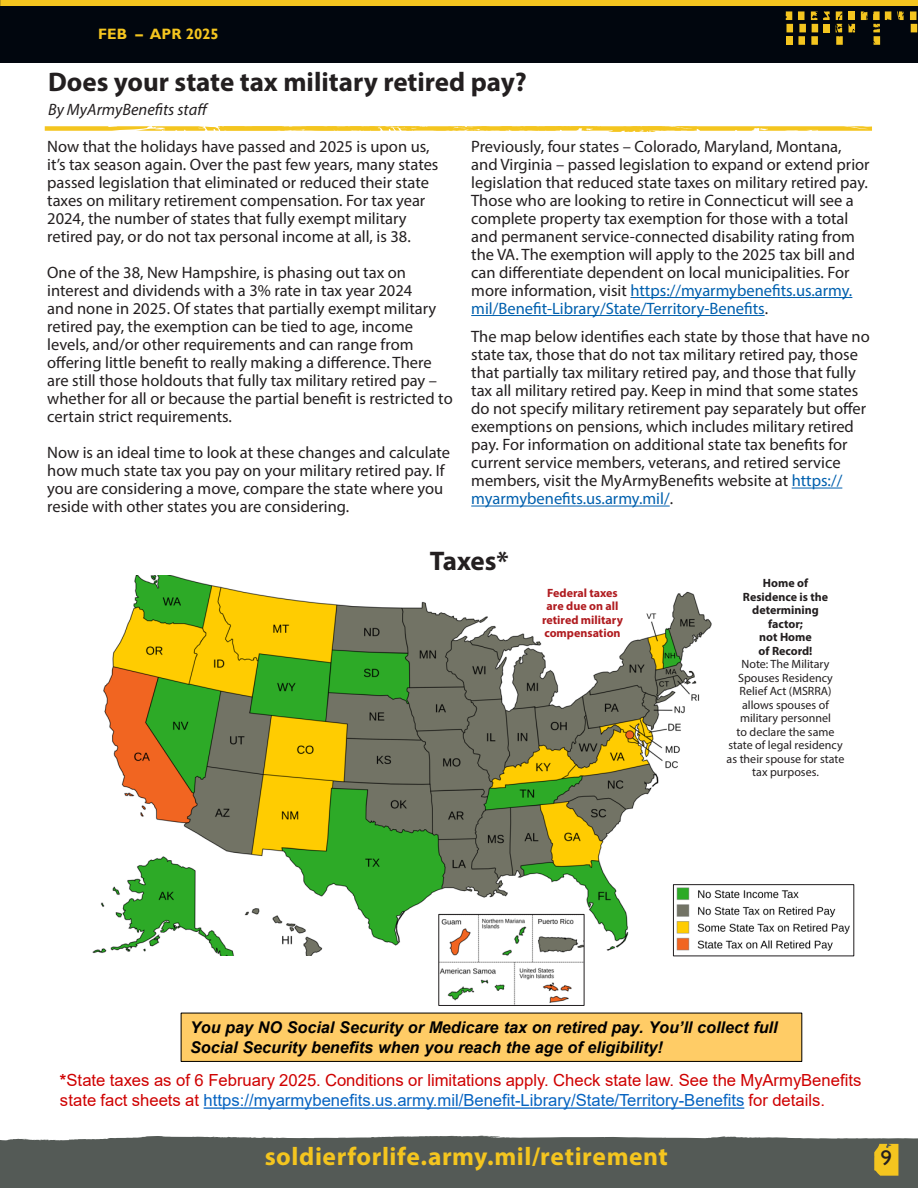
<style>
.page{position:relative;width:918px;height:1188px;background:#fff}
.page>*{position:absolute;margin:0;border:0;box-sizing:border-box;transform-origin:0 0}
.Normal_Paragraph_Style{font:700 27px "Myriad Pro";color:#231f20}
.t1{font:700 25.5px "Myriad Pro";letter-spacing:.02em;color:#f4c51f}
.t2{font:21.15px "Gill Sans";color:#231f20;scale:1.09 1}
.t3{font:16.65px/20px "Arial";color:#cf0000}
.Normal_Paragraph_Style-2{font:16.5px/18px "Myriad Pro";color:#231f20}
.Normal_Paragraph_Style-3{font:italic 16.5px "Myriad Pro";color:#231f20}
.t4{font:italic 700 16.2px/19.5px "Arial";color:#000}
.t5{font:700 15px "Gill Sans";color:#f4c51f}
.Normal_Paragraph_Style-4{font:12px "Myriad Pro";color:#231f20}
.Normal_Paragraph_Style-5{font:700 12px "Myriad Pro";color:#231f20}
.Normal_Paragraph_Style-6{font:700 12px "Myriad Pro";color:#b01b1f}
.s1{color:#0160ae}
.s2{font-weight:700}
.s3{color:#0563c1}
</style>
<div class="page">
<div style="left:0;top:0;width:918px;height:63px;background:#01060e"></div>
<div style="left:0;top:1136px;width:918px;height:52px;background:#545a56"></div>
<svg style="left:874px;top:1144px;width:24px;height:32px"></svg>
<div style="left:1px;top:0;width:917px;height:6px;background:#f4c51f"></div>
<div style="left:911px;top:24px;width:6px;height:8px;background:#f4c51f"></div>
<div style="left:910px;top:11px;width:7px;height:9px;background:#f4c51f"></div>
<div style="left:812px;top:24px;width:6px;height:8px;background:#f4c51f"></div>
<div style="left:811px;top:36px;width:7px;height:9px;background:#f4c51f"></div>
<svg style="left:897px;top:11px;width:7px;height:9px"></svg>
<div style="left:798px;top:36px;width:7px;height:9px;background:#f4c51f"></div>
<div style="left:798px;top:11px;width:7px;height:9px;background:#f4c51f"></div>
<svg style="left:811px;top:11px;width:6px;height:9px"></svg>
<div style="left:799px;top:24px;width:7px;height:8px;background:#f4c51f"></div>
<svg style="left:849px;top:24px;width:6px;height:8px"></svg>
<div style="left:848px;top:11px;width:6px;height:9px;background:#f4c51f"></div>
<svg style="left:786px;top:11px;width:6px;height:9px"></svg>
<svg style="left:861px;top:11px;width:30px;height:34px"></svg>
<svg style="left:823px;top:11px;width:20px;height:34px"></svg>
<div style="left:787px;top:24px;width:6px;height:8px;background:#f4c51f"></div>
<div style="left:786px;top:36px;width:7px;height:9px;background:#f4c51f"></div>
<svg style="left:45px;top:126px;width:827px;height:6px"></svg>
<hr style="left:630px;top:297px;width:222px;height:1px;background:#0160ae">
<hr style="left:471px;top:315px;width:294px;height:1px;background:#0160ae">
<hr style="left:792px;top:488px;width:50px;height:1px;background:#0160ae">
<hr style="left:471px;top:506px;width:199px;height:1px;background:#0160ae">
<img style="left:92px;top:575px;width:620px;height:380px">
<img style="left:675px;top:886px;width:175px;height:68px">
<div style="left:673px;top:884px;width:181px;height:72px;border:1px solid #221f20"></div>
<img style="left:440px;top:916px;width:143px;height:88px">
<div style="left:438px;top:914px;width:147px;height:92px;border:1px solid #221f20"></div>
<div style="left:181px;top:1013px;width:621px;height:48px;background:#fc6"></div>
<div style="left:181px;top:1013px;width:621px;height:49px;border:1px solid #000"></div>
<svg style="left:204px;top:1107px;width:540px;height:2px"></svg>
<p class="t5" style="left:98px;top:25px;width:122px">FEB – APR 2025</p>
<p class="Normal_Paragraph_Style" style="left:48px;top:65px;width:481px">Does your state tax military retired pay?</p>
<p class="Normal_Paragraph_Style-3" style="left:48px;top:100px;width:162px">By MyArmyBenefits staff</p>
<p class="Normal_Paragraph_Style-2" style="left:47px;top:137px;width:393px">Now that the holidays have passed and 2025 is upon us, it’s tax season again. Over the past few years, many states passed legislation that eliminated or reduced their state taxes on military retirement compensation. For tax year 2024, the number of states that fully exempt military retired pay, or do not tax personal income at all, is 38.</p>
<p class="Normal_Paragraph_Style-2" style="left:47px;top:263px;width:407px">One of the 38, New Hampshire, is phasing out tax on interest and dividends with a 3% rate in tax year 2024<br>and none in 2025. Of states that partially exempt military retired pay, the exemption can be tied to age, income levels, and/or other requirements and can range from offering little benefit to really making a difference. There are still those holdouts that fully tax military retired pay – whether for all or because the partial benefit is restricted to certain strict requirements.</p>
<p class="Normal_Paragraph_Style-2" style="left:47px;top:443px;width:404px">Now is an ideal time to look at these changes and calculate how much state tax you pay on your military retired pay. If you are considering a move, compare the state where you reside with other states you are considering.</p>
<p class="Normal_Paragraph_Style-2" style="left:471px;top:137px;width:400px">Previously, four states – Colorado, Maryland, Montana, and Virginia – passed legislation to expand or extend prior legislation that reduced state taxes on military retired pay.<br>Those who are looking to retire in Connecticut will see a complete property tax exemption for those with a total and permanent service-connected disability rating from the VA. The exemption will apply to the 2025 tax bill and can differentiate dependent on local municipalities. For more information, visit <span class="s1">https://myarmybenefits.us.army. mil/Benefit-Library/State/Territory-Benefits</span>.</p>
<p class="Normal_Paragraph_Style-2" style="left:471px;top:328px;width:400px">The map below identifies each state by those that have no state tax, those that do not tax military retired pay, those that partially tax military retired pay, and those that fully tax all military retired pay. Keep in mind that some states do not specify military retirement pay separately but offer exemptions on pensions, which includes military retired pay. For information on additional state tax benefits for current service members, veterans, and retired service members, visit the MyArmyBenefits website at <span class="s1">https:// myarmybenefits.us.army.mil/</span>.</p>
<p class="Normal_Paragraph_Style" style="left:430px;top:544px;width:80px">Taxes*</p>
<p class="Normal_Paragraph_Style-6" style="left:547px;top:585px;width:72px">Federal taxes</p>
<p class="Normal_Paragraph_Style-6" style="left:547px;top:598px;width:73px">are due on all</p>
<p class="Normal_Paragraph_Style-6" style="left:542px;top:612px;width:82px">retired military</p>
<p class="Normal_Paragraph_Style-6" style="left:544px;top:625px;width:78px">compensation</p>
<p class="Normal_Paragraph_Style-5" style="left:763px;top:576px;width:47px">Home of</p>
<p class="Normal_Paragraph_Style-5" style="left:743px;top:589px;width:87px">Residence is the</p>
<p class="Normal_Paragraph_Style-5" style="left:752px;top:603px;width:68px">determining</p>
<p class="Normal_Paragraph_Style-5" style="left:768px;top:616px;width:36px">factor;</p>
<p class="Normal_Paragraph_Style-5" style="left:759px;top:630px;width:54px">not Home</p>
<p class="Normal_Paragraph_Style-5" style="left:759px;top:643px;width:55px">of Record!</p>
<p class="Normal_Paragraph_Style-4" style="left:742px;top:657px;width:89px">Note: The Military</p>
<p class="Normal_Paragraph_Style-4" style="left:738px;top:671px;width:96px">Spouses Residency</p>
<p class="Normal_Paragraph_Style-4" style="left:740px;top:684px;width:94px">Relief Act (MSRRA)</p>
<p class="Normal_Paragraph_Style-4" style="left:742px;top:698px;width:88px">allows spouses of</p>
<p class="Normal_Paragraph_Style-4" style="left:740px;top:711px;width:92px">military personnel</p>
<p class="Normal_Paragraph_Style-4" style="left:737px;top:725px;width:99px">to declare the same</p>
<p class="Normal_Paragraph_Style-4" style="left:728px;top:738px;width:116px">state of legal residency</p>
<p class="Normal_Paragraph_Style-4" style="left:727px;top:752px;width:119px">as their spouse for state</p>
<p class="Normal_Paragraph_Style-4" style="left:752px;top:765px;width:68px">tax purposes.</p>
<p class="t4" style="left:190px;top:1018px;width:589px">You pay NO Social Security or Medicare tax on retired pay. You’ll collect full<br>Social Security benefits when you reach the age of eligibility!</p>
<p class="t3" style="left:60px;top:1070px;width:803px"><span class="s2">*</span>State taxes as of 6 February 2025. Conditions or limitations apply. Check state law. See the MyArmyBenefits state fact sheets at <span class="s3">https://myarmybenefits.us.army.mil/Benefit-Library/State/Territory-Benefits</span> for details.</p>
<h2 class="t1" style="left:265px;top:1140px;width:405px">soldierforlife.army.mil/retirement</h2>
<p class="t2" style="left:881px;top:1146px;width:12px">9</p>
</div>
